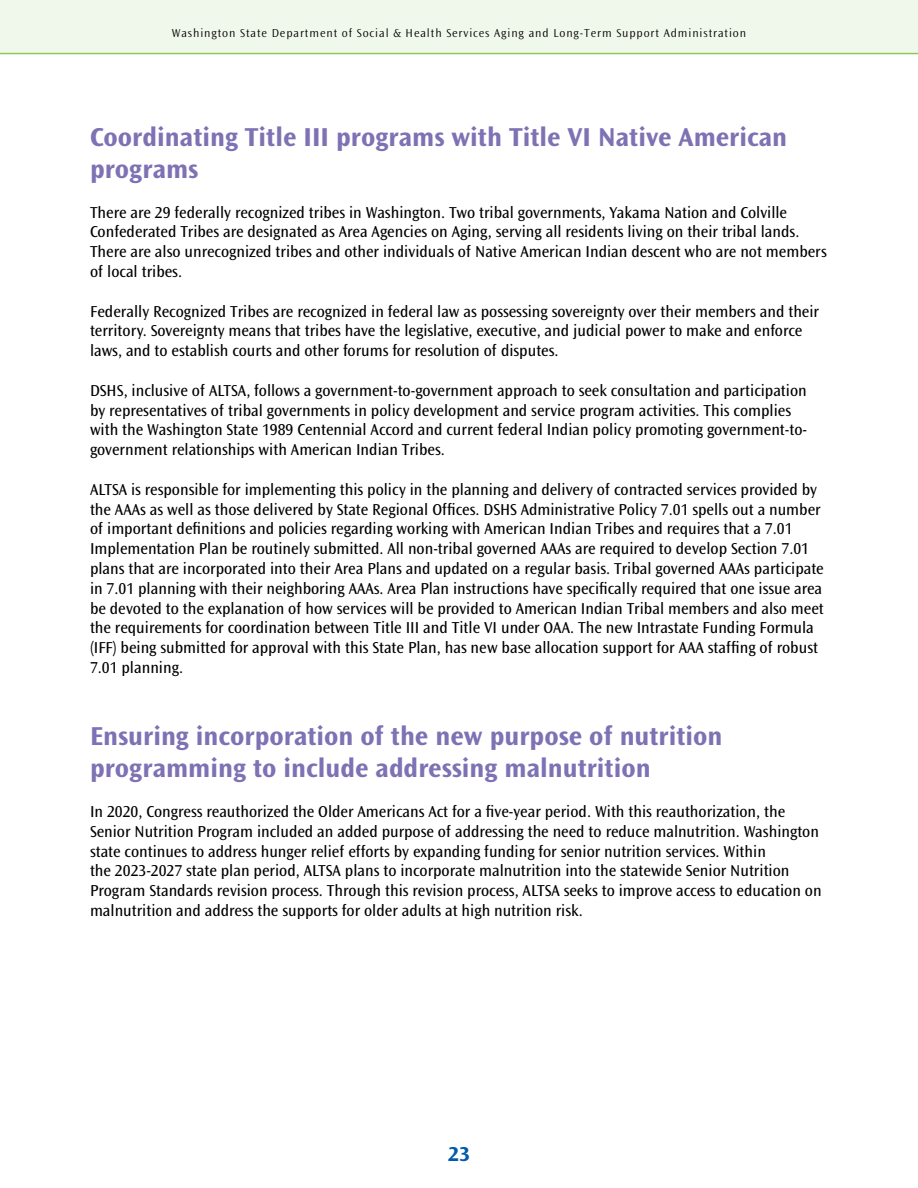
<style>
.page{position:relative;width:918px;height:1188px;background:#fff}
.page>*{position:absolute;margin:0;border:0;box-sizing:border-box;transform-origin:0 0}
.t1{font:700 27px/32.4px "Ocean Sans Std";color:#7e71b4}
.t2{font:700 21px "Ocean Sans Std";color:#005cab}
.t3{font:16.5px/19.8px "Ocean Sans Std";color:#000}
.t4{font:300 12px "Ocean Sans Std";letter-spacing:.075em;color:#000}
</style>
<div class="page">
<div style="left:0;top:0;width:918px;height:54px;background:#f0f7eb"></div>
<hr style="left:0;top:53px;width:918px;height:1px;background:#8dc858">
<p class="t4" style="left:172px;top:26px;width:576px">Washington State Department of Social &amp; Health Services Aging and Long-Term Support Administration</p>
<h2 class="t1" style="left:90px;top:121px;width:699px">Coordinating Title III programs with Title VI Native American programs</h2>
<p class="t3" style="left:90px;top:202px;width:738px">There are 29 federally recognized tribes in Washington. Two tribal governments, Yakama Nation and Colville Confederated Tribes are designated as Area Agencies on Aging, serving all residents living on their tribal lands.<br>There are also unrecognized tribes and other individuals of Native American Indian descent who are not members of local tribes.</p>
<p class="t3" style="left:90px;top:301px;width:731px">Federally Recognized Tribes are recognized in federal law as possessing sovereignty over their members and their territory. Sovereignty means that tribes have the legislative, executive, and judicial power to make and enforce laws, and to establish courts and other forums for resolution of disputes.</p>
<p class="t3" style="left:90px;top:381px;width:719px">DSHS, inclusive of ALTSA, follows a government-to-government approach to seek consultation and participation by representatives of tribal governments in policy development and service program activities. This complies with the Washington State 1989 Centennial Accord and current federal Indian policy promoting government-to&shy;government relationships with American Indian Tribes.</p>
<p class="t3" style="left:90px;top:480px;width:735px">ALTSA is responsible for implementing this policy in the planning and delivery of contracted services provided by the AAAs as well as those delivered by State Regional Offces. DSHS Administrative Policy 7.01 spells out a number of important defnitions and policies regarding working with American Indian Tribes and requires that a 7.01<br>Implementation Plan be routinely submitted. All non-tribal governed AAAs are required to develop Section 7.01 plans that are incorporated into their Area Plans and updated on a regular basis. Tribal governed AAAs participate in 7.01 planning with their neighboring AAAs. Area Plan instructions have specifcally required that one issue area be devoted to the explanation of how services will be provided to American Indian Tribal members and also meet the requirements for coordination between Title III and Title VI under OAA. The new Intrastate Funding Formula (IFF) being submitted for approval with this State Plan, has new base allocation support for AAA staffng of robust</p>
<p class="t3" style="left:90px;top:658px;width:95px">7.01 planning.</p>
<h2 class="t1" style="left:90px;top:720px;width:634px">Ensuring incorporation of the new purpose of nutrition programming to include addressing malnutrition</h2>
<p class="t3" style="left:90px;top:802px;width:733px">In 2020, Congress reauthorized the Older Americans Act for a fve-year period. With this reauthorization, the Senior Nutrition Program included an added purpose of addressing the need to reduce malnutrition. Washington state continues to address hunger relief efforts by expanding funding for senior nutrition services. Within<br>the 2023-2027 state plan period, ALTSA plans to incorporate malnutrition into the statewide Senior Nutrition Program Standards revision process. Through this revision process, ALTSA seeks to improve access to education on malnutrition and address the supports for older adults at high nutrition risk.</p>
<p class="t2" style="left:448px;top:1143px;width:23px">23</p>
</div>
